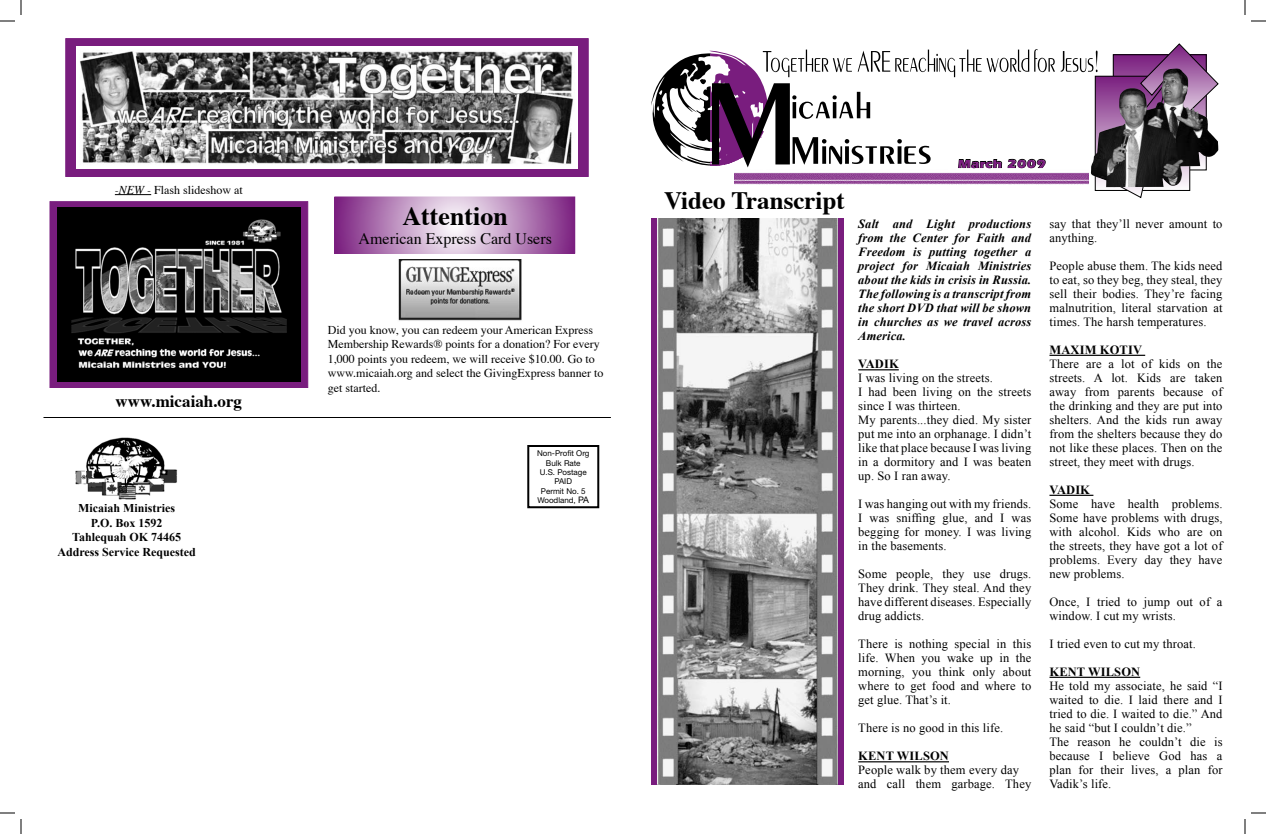
<style>
.page{position:relative;width:1266px;height:834px;background:#fff}
.page>*{position:absolute;margin:0;border:0;box-sizing:border-box;transform-origin:0 0}
.t1{font:700 26px "Times";color:#000}
.t2{font:700 25px "Times";color:#000}
.t3{font:700 17px "Times";color:#000}
.t4{font:16px "Times";color:#000}
.t5{font:12.5px/14px "Times New Roman";letter-spacing:.01em;color:#000;text-align:justify}
.t6{font:italic 700 12.5px/14px "Times New Roman";letter-spacing:.01em;color:#000;text-align:justify}
.t7{font:700 12.5px "Times New Roman";letter-spacing:.01em;color:#000}
.t8{font:12px/14.4px "Times";color:#000}
.t9{font:700 12px/14.4px "Times New Roman";color:#000;text-align:center}
.t10{font:700 12px "Itc Eras";letter-spacing:.02em;color:#791d7e;scale:1.15 1}
.t11{font:8px/9.3px "Helvetica Neue";color:#000;text-align:center}
.s1{font-style:italic}
.s2{font-size:9px}
</style>
<div class="page">
<svg style="left:336px;top:198px;width:237px;height:54px;background:#bb8cbd"></svg>
<div style="left:334px;top:196px;width:241px;height:58px;border:1px solid #fff"></div>
<div style="left:50px;top:201px;width:258px;height:187px;background:#791d7e;border:1px solid #791d7e"></div>
<div style="left:651px;top:218px;width:193px;height:567px;background:#791d7e"></div>
<div style="left:527px;top:445px;width:72px;height:63px;border:2px solid #000"></div>
<img style="left:75px;top:437px;width:103px;height:63px">
<hr style="left:44px;top:417px;width:567px;height:1px;background:#000">
<div style="left:66px;top:38px;width:522px;height:139px;background:#791d7e"></div>
<div style="left:66px;top:39px;width:522px;height:137px;border:1px solid #791d7e"></div>
<img style="left:76px;top:46px;width:502px;height:123px">
<hr style="left:858px;top:369px;width:41px;height:1px;background:#000">
<hr style="left:858px;top:761px;width:91px;height:1px;background:#000">
<hr style="left:1050px;top:355px;width:95px;height:1px;background:#000">
<hr style="left:1050px;top:495px;width:43px;height:1px;background:#000">
<hr style="left:1050px;top:677px;width:90px;height:1px;background:#000">
<img style="left:734px;top:172px;width:327px;height:13px">
<svg style="left:1061px;top:43px;width:158px;height:155px"></svg>
<svg style="left:651px;top:49px;width:404px;height:126px"></svg>
<img style="left:1091px;top:69px;width:127px;height:119px">
<img style="left:658px;top:218px;width:180px;height:567px">
<hr style="left:115px;top:194px;width:36px;height:1px;background:#000">
<img style="left:57px;top:208px;width:243px;height:173px">
<img style="left:398px;top:260px;width:124px;height:61px">
<svg style="left:0;top:0;width:22px;height:22px"></svg>
<svg style="left:0;top:812px;width:22px;height:22px"></svg>
<svg style="left:1244px;top:0;width:22px;height:22px"></svg>
<svg style="left:1244px;top:812px;width:22px;height:22px"></svg>
<p class="t8" style="left:115px;top:181px;width:129px"><span class="s1">-NEW -</span> Flash slideshow at</p>
<h3 class="t3" style="left:116px;top:385px;width:128px">www.micaiah.org</h3>
<p class="t9" style="left:57px;top:501px;width:140px">Micaiah Ministries<br>P.O. Box 1592<br>Tahlequah OK 74465<br>Address Service Requested</p>
<h1 class="t1" style="left:403px;top:191px;width:107px">Attention</h1>
<p class="t4" style="left:359px;top:223px;width:195px">American Express Card Users</p>
<p class="t8" style="left:328px;top:322px;width:277px">Did you know, you can redeem your American Express Membership Rewards® points for a donation? For every 1,000 points you redeem, we will receive $10.00. Go to www.micaiah.org and select the GivingExpress banner to get started.</p>
<p class="t11" style="left:537px;top:449px;width:54px">Non-Profit Org<br>Bulk Rate<br>U.S. Postage<br>PAID<br>Permit No. 5<br>Woodland, <span class="s2">PA</span></p>
<h2 class="t2" style="left:664px;top:176px;width:182px">Video Transcript</h2>
<p class="t10" style="left:958px;top:157px;width:78px">March 2009</p>
<p class="t6" style="left:858px;top:217px;width:175px">Salt and Light productions from the Center for Faith and Freedom is putting together a project for Micaiah Ministries about the kids in crisis in Russia.<br>The following is a transcript from the short DVD that will be shown in churches as we travel across America.</p>
<p class="t7" style="left:858px;top:357px;width:42px">VADIK</p>
<p class="t5" style="left:858px;top:371px;width:175px;text-align:left">I was living on the streets.<br>I had been living on the streets since I was thirteen.<br>My parents...they died. My sister put me into an orphanage. I didn’t like that place because I was living in a dormitory and I was beaten up. So I ran away.</p>
<p class="t5" style="left:858px;top:497px;width:175px">I was hanging out with my friends.<br>I was sniffing glue, and I was begging for money. I was living in the basements.</p>
<p class="t5" style="left:858px;top:567px;width:175px">Some people, they use drugs.<br>They drink. They steal. And they have different diseases. Especially drug addicts.</p>
<p class="t5" style="left:858px;top:637px;width:175px">There is nothing special in this life. When you wake up in the morning, you think only about where to get food and where to get glue. That’s it.</p>
<p class="t5" style="left:858px;top:721px;width:146px">There is no good in this life.</p>
<p class="t7" style="left:858px;top:749px;width:92px">KENT WILSON</p>
<p class="t5" style="left:858px;top:763px;width:175px">People walk by them every day and call them garbage. They</p>
<p class="t5" style="left:1050px;top:217px;width:175px">say that they’ll never amount to anything.</p>
<p class="t5" style="left:1050px;top:259px;width:175px">People abuse them. The kids need to eat, so they beg, they steal, they sell their bodies. They’re facing malnutrition, literal starvation at times. The harsh temperatures.</p>
<p class="t7" style="left:1050px;top:343px;width:94px">MAXIM KOTIV</p>
<p class="t5" style="left:1050px;top:357px;width:175px">There are a lot of kids on the streets. A lot. Kids are taken away from parents because of the drinking and they are put into shelters. And the kids run away from the shelters because they do not like these places. Then on the street, they meet with drugs.</p>
<p class="t7" style="left:1050px;top:483px;width:42px">VADIK</p>
<p class="t5" style="left:1050px;top:497px;width:175px">Some have health problems.<br>Some have problems with drugs, with alcohol. Kids who are on the streets, they have got a lot of problems. Every day they have new problems.</p>
<p class="t5" style="left:1050px;top:595px;width:174px">Once, I tried to jump out of a window. I cut my wrists.</p>
<p class="t5" style="left:1050px;top:637px;width:148px">I tried even to cut my throat.</p>
<p class="t7" style="left:1050px;top:665px;width:92px">KENT WILSON</p>
<p class="t5" style="left:1050px;top:679px;width:175px;text-align:left">He told my associate, he said “I waited to die. I laid there and I tried to die. I waited to die.” And he said “but I couldn’t die.”<br>The reason he couldn’t die is because I believe God has a plan for their lives, a plan for<br>Vadik’s life.</p>
</div>
